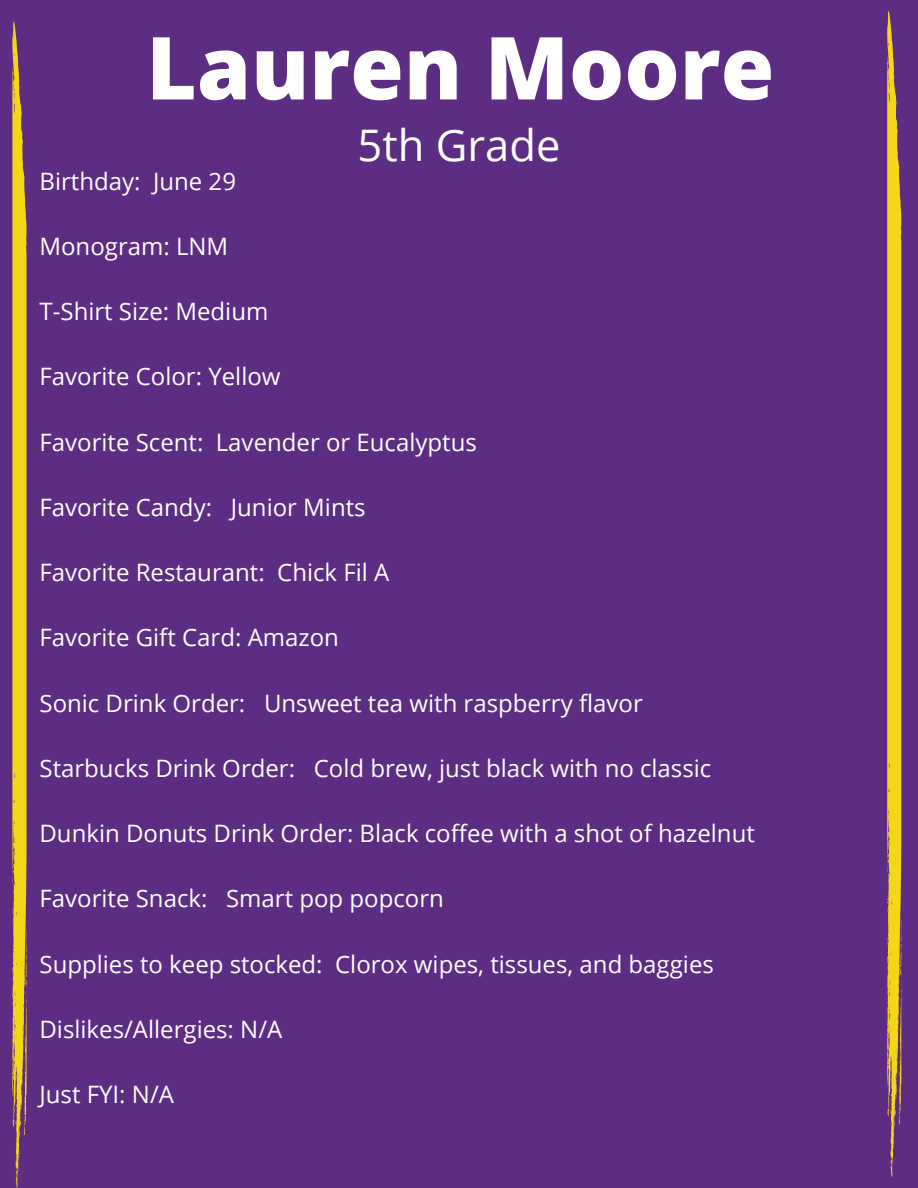
<style>
.page{position:relative;width:918px;height:1188px;background:#5d2c83}
.page>*{position:absolute;margin:0;border:0;box-sizing:border-box;transform-origin:0 0}
.t1{font:800 87px "Open Sans";color:#fff}
.t2{font:43.5px "Open Sans";color:#fff}
.t3{font:24px "Open Sans";color:#fff}
</style>
<div class="page">
<svg style="left:12px;top:21px;width:15px;height:1167px;background:#d3b12f"></svg>
<svg style="left:887px;top:11px;width:15px;height:1166px;background:#d3b12f"></svg>
<h1 class="t1" style="left:146px;top:7px;width:630px">Lauren Moore</h1>
<h2 class="t2" style="left:358px;top:114px;width:204px">5th Grade</h2>
<p class="t3" style="left:40px;top:164px;width:198px">Birthday: June 29</p>
<p class="t3" style="left:40px;top:229px;width:190px">Monogram: LNM</p>
<p class="t3" style="left:40px;top:294px;width:230px">T-Shirt Size: Medium</p>
<p class="t3" style="left:40px;top:360px;width:243px">Favorite Color: Yellow</p>
<p class="t3" style="left:40px;top:425px;width:439px">Favorite Scent: Lavender or Eucalyptus</p>
<p class="t3" style="left:40px;top:490px;width:328px">Favorite Candy: Junior Mints</p>
<p class="t3" style="left:40px;top:555px;width:351px">Favorite Restaurant: Chick Fil A</p>
<p class="t3" style="left:40px;top:621px;width:301px">Favorite Gift Card: Amazon</p>
<p class="t3" style="left:40px;top:686px;width:605px">Sonic Drink Order: Unsweet tea with raspberry flavor</p>
<p class="t3" style="left:40px;top:751px;width:673px">Starbucks Drink Order: Cold brew, just black with no classic</p>
<p class="t3" style="left:40px;top:816px;width:717px">Dunkin Donuts Drink Order: Black coffee with a shot of hazelnut</p>
<p class="t3" style="left:40px;top:882px;width:406px">Favorite Snack: Smart pop popcorn</p>
<p class="t3" style="left:40px;top:947px;width:676px">Supplies to keep stocked: Clorox wipes, tissues, and baggies</p>
<p class="t3" style="left:40px;top:1012px;width:244px">Dislikes/Allergies: N/A</p>
<p class="t3" style="left:40px;top:1077px;width:136px">Just FYI: N/A</p>
</div>
